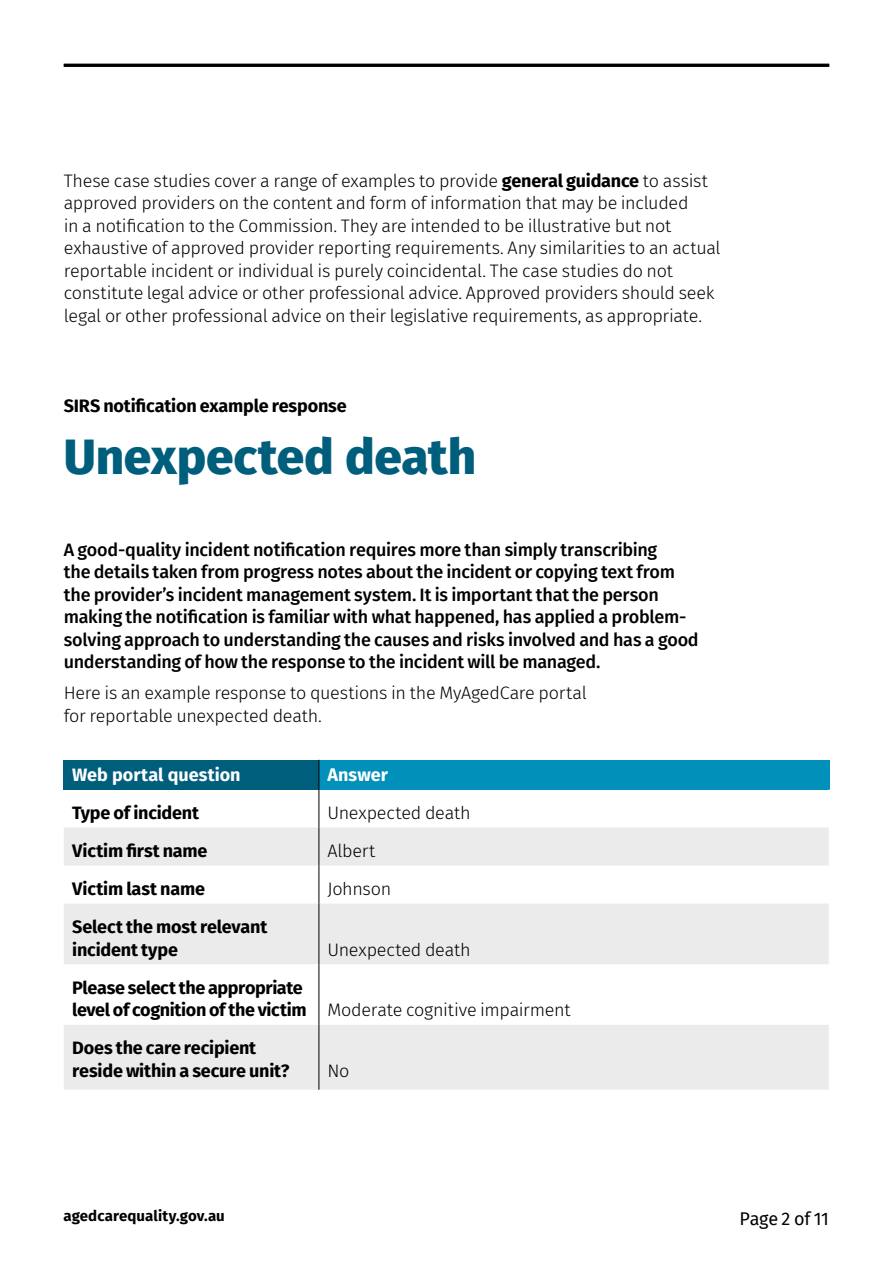
<style>
.page{position:relative;width:893px;height:1263px;background:#fff}
.page>*{position:absolute;margin:0;border:0;box-sizing:border-box;transform-origin:0 0}
.t1{font:800 49.5px "Fira Sans";letter-spacing:-.005em;color:#005e7d}
.Body_text{font:300 18px/22.5px "Fira Sans";letter-spacing:-.02em;color:#000}
.Body_text-2{font:500 18px/22.5px "Fira Sans";letter-spacing:-.015em;color:#000}
.Body_text-3{font:700 18px/22.5px "Fira Sans";letter-spacing:-.01em;color:#000}
.t2{font:700 18px "Fira Sans";color:#fff}
.t3{font:18px "Fira Sans";letter-spacing:-.015em;color:#000}
.t4{font:700 15px "Fira Sans";letter-spacing:.005em;color:#000}
.s1{font-weight:700}
</style>
<div class="page">
<hr style="left:64px;top:64px;width:765px;height:3px;background:#000">
<div style="left:64px;top:760px;width:255px;height:29px;background:#005e7d"></div>
<div style="left:319px;top:760px;width:510px;height:29px;background:#0090ba"></div>
<div style="left:64px;top:827px;width:765px;height:38px;background:#ebebec"></div>
<svg style="left:64px;top:904px;width:765px;height:186px;fill:#ebebec"></svg>
<svg style="left:319px;top:760px;width:1px;height:29px"></svg>
<hr style="left:319px;top:789px;width:1px;height:38px;background:#000">
<hr style="left:319px;top:827px;width:1px;height:38px;background:#000">
<hr style="left:319px;top:865px;width:1px;height:39px;background:#000">
<hr style="left:319px;top:904px;width:1px;height:60px;background:#000">
<hr style="left:319px;top:964px;width:1px;height:61px;background:#000">
<hr style="left:319px;top:1025px;width:1px;height:65px;background:#000">
<p class="Body_text" style="left:64px;top:169px;width:658px">These case studies cover a range of examples to provide <span class="s1">general guidance</span> to assist approved providers on the content and form of information that may be included<br>in a notification to the Commission. They are intended to be illustrative but not exhaustive of approved provider reporting requirements. Any similarities to an actual reportable incident or individual is purely coincidental. The case studies do not constitute legal advice or other professional advice. Approved providers should seek legal or other professional advice on their legislative requirements, as appropriate.</p>
<p class="Body_text-3" style="left:64px;top:394px;width:284px">SIRS notification example response</p>
<h1 class="t1" style="left:64px;top:413px;width:414px">Unexpected death</h1>
<p class="Body_text-2" style="left:64px;top:537px;width:636px">A good-quality incident notification requires more than simply transcribing<br>the details taken from progress notes about the incident or copying text from the provider’s incident management system. It is important that the person making the notification is familiar with what happened, has applied a problem&shy;solving approach to understanding the causes and risks involved and has a good understanding of how the response to the incident will be managed.</p>
<p class="Body_text" style="left:64px;top:681px;width:525px">Here is an example response to questions in the MyAgedCare portal for reportable unexpected death.</p>
<h4 class="t2" style="left:72px;top:759px;width:170px">Web portal question</h4>
<h4 class="t2" style="left:327px;top:759px;width:62px">Answer</h4>
<p class="Body_text-3" style="left:72px;top:800px;width:128px">Type of incident</p>
<p class="Body_text" style="left:327px;top:801px;width:145px">Unexpected death</p>
<p class="Body_text-3" style="left:72px;top:838px;width:137px">Victim first name</p>
<p class="Body_text" style="left:327px;top:839px;width:49px">Albert</p>
<p class="Body_text-3" style="left:72px;top:876px;width:134px">Victim last name</p>
<p class="Body_text" style="left:327px;top:877px;width:65px">Johnson</p>
<p class="Body_text-3" style="left:72px;top:914px;width:197px">Select the most relevant incident type</p>
<p class="Body_text" style="left:327px;top:938px;width:145px">Unexpected death</p>
<p class="Body_text-3" style="left:72px;top:975px;width:236px">Please select the appropriate level of cognition of the victim</p>
<p class="Body_text-3" style="left:72px;top:1036px;width:219px">Does the care recipient reside within a secure unit?</p>
<p class="Body_text" style="left:327px;top:999px;width:245px">Moderate cognitive impairment</p>
<p class="Body_text" style="left:327px;top:1059px;width:24px">No</p>
<p class="t4" style="left:63px;top:1203px;width:163px">agedcarequality.gov.au</p>
<p class="t3" style="left:740px;top:1205px;width:91px">Page 2 of 11</p>
</div>
